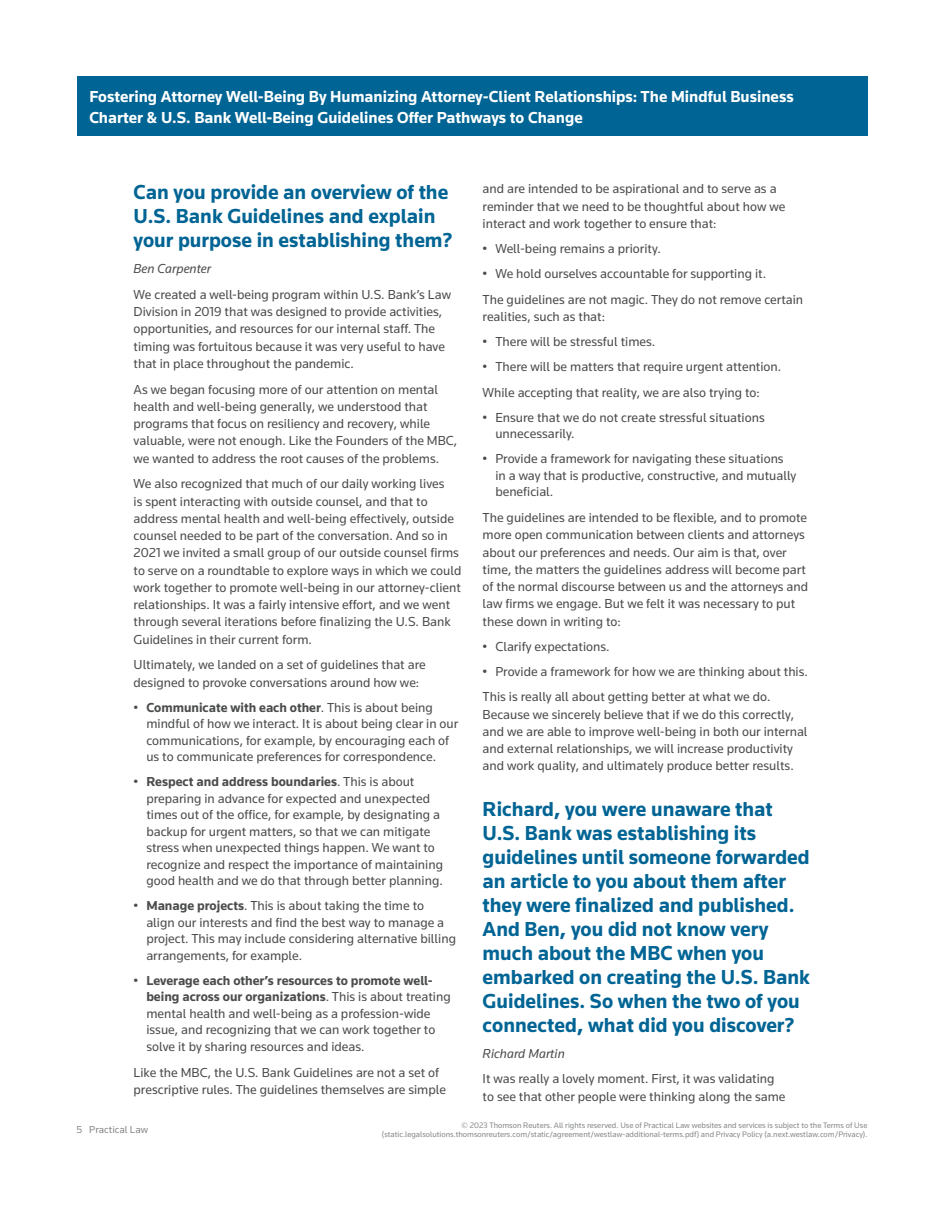
<style>
.page{position:relative;width:944px;height:1214px;background:#fff}
.page>*{position:absolute;margin:0;border:0;box-sizing:border-box;transform-origin:0 0}
.t1{font:700 21px/24px "Knowledge";color:#006494}
.t2{font:700 16.5px/21px "Knowledge";color:#fff}
.t3{font:13.5px/17.2px "Knowledge";color:#4b4c4d}
.t4{font:italic 13.5px "Knowledge";color:#4b4c4d}
.t5{font:10.5px "Knowledge";color:#86888b}
.t6{font:8.25px/9.8px "Knowledge";color:#86888b;text-align:right}
.s1{font-weight:700}
</style>
<div class="page">
<div style="left:77px;top:77px;width:790px;height:59px;background:#006494"></div>
<p class="t2" style="left:89px;top:86px;width:706px">Fostering Attorney Well-Being By Humanizing Attorney-Client Relationships: The Mindful Business<br>Charter &amp; U.S. Bank Well-Being Guidelines Offer Pathways to Change</p>
<h1 class="t1" style="left:134px;top:180px;width:320px">Can you provide an overview of the<br>U.S. Bank Guidelines and explain your purpose in establishing them?</h1>
<p class="t4" style="left:134px;top:260px;width:79px">Ben Carpenter</p>
<p class="t3" style="left:134px;top:285px;width:319px">We created a well-being program within U.S. Bank’s Law Division in 2019 that was designed to provide activities, opportunities, and resources for our internal staff. The timing was fortuitous because it was very useful to have that in place throughout the pandemic.</p>
<p class="t3" style="left:134px;top:380px;width:325px">As we began focusing more of our attention on mental health and well-being generally, we understood that programs that focus on resiliency and recovery, while valuable, were not enough. Like the Founders of the MBC, we wanted to address the root causes of the problems.</p>
<p class="t3" style="left:134px;top:475px;width:329px">We also recognized that much of our daily working lives<br>is spent interacting with outside counsel, and that to address mental health and well-being effectively, outside counsel needed to be part of the conversation. And so in 2021 we invited a small group of our outside counsel firms to serve on a roundtable to explore ways in which we could work together to promote well-being in our attorney-client relationships. It was a fairly intensive effort, and we went through several iterations before finalizing the U.S. Bank Guidelines in their current form.</p>
<p class="t3" style="left:134px;top:656px;width:293px">Ultimately, we landed on a set of guidelines that are designed to provoke conversations around how we:</p>
<p class="t3" style="left:146px;top:698px;width:313px;line-height:16.5px;text-indent:-13px">• <span class="s1">Communicate with each other</span>. This is about being mindful of how we interact. It is about being clear in our communications, for example, by encouraging each of us to communicate preferences for correspondence.</p>
<p class="t3" style="left:146px;top:773px;width:298px;line-height:16.5px;text-indent:-13px">• <span class="s1">Respect and address boundaries</span>. This is about preparing in advance for expected and unexpected times out of the office, for example, by designating a backup for urgent matters, so that we can mitigate stress when unexpected things happen. We want to recognize and respect the importance of maintaining good health and we do that through better planning.</p>
<p class="t3" style="left:146px;top:897px;width:311px;line-height:16.5px;text-indent:-13px">• <span class="s1">Manage projects</span>. This is about taking the time to<br>align our interests and find the best way to manage a project. This may include considering alternative billing arrangements, for example.</p>
<p class="t3" style="left:146px;top:971px;width:306px;line-height:16.5px;text-indent:-13px">• <span class="s1">Leverage each other’s resources to promote well&shy;being across our organizations</span>. This is about treating mental health and well-being as a profession-wide issue, and recognizing that we can work together to solve it by sharing resources and ideas.</p>
<p class="t3" style="left:134px;top:1063px;width:314px">Like the MBC, the U.S. Bank Guidelines are not a set of prescriptive rules. The guidelines themselves are simple</p>
<p class="t3" style="left:482px;top:180px;width:304px">and are intended to be aspirational and to serve as a reminder that we need to be thoughtful about how we interact and work together to ensure that:</p>
<p class="t3" style="left:482px;top:239px;width:180px">• Well-being remains a priority.</p>
<p class="t3" style="left:482px;top:260px;width:322px;line-height:25.8px">• We hold ourselves accountable for supporting it.<br>The guidelines are not magic. They do not remove certain</p>
<p class="t3" style="left:482px;top:307px;width:124px">realities, such as that:</p>
<p class="t3" style="left:482px;top:332px;width:174px">• There will be stressful times.</p>
<p class="t3" style="left:482px;top:353px;width:300px;line-height:25.8px">• There will be matters that require urgent attention.<br>While accepting that reality, we are also trying to:</p>
<p class="t3" style="left:495px;top:409px;width:271px;line-height:16.5px;text-indent:-13px">• Ensure that we do not create stressful situations unnecessarily.</p>
<p class="t3" style="left:495px;top:450px;width:302px;line-height:16.5px;text-indent:-13px">• Provide a framework for navigating these situations in a way that is productive, constructive, and mutually beneficial.</p>
<p class="t3" style="left:482px;top:509px;width:327px">The guidelines are intended to be flexible, and to promote more open communication between clients and attorneys about our preferences and needs. Our aim is that, over time, the matters the guidelines address will become part of the normal discourse between us and the attorneys and law firms we engage. But we felt it was necessary to put these down in writing to:</p>
<p class="t3" style="left:482px;top:637px;width:128px">• Clarify expectations.</p>
<p class="t3" style="left:482px;top:658px;width:327px;line-height:25.8px">• Provide a framework for how we are thinking about this.<br>This is really all about getting better at what we do.</p>
<p class="t3" style="left:482px;top:705px;width:326px">Because we sincerely believe that if we do this correctly, and we are able to improve well-being in both our internal and external relationships, we will increase productivity and work quality, and ultimately produce better results.</p>
<p class="t1" style="left:482px;top:796px;width:329px">Richard, you were unaware that<br>U.S. Bank was establishing its guidelines until someone forwarded an article to you about them after they were finalized and published.<br>And Ben, you did not know very much about the MBC when you embarked on creating the U.S. Bank<br>Guidelines. So when the two of you connected, what did you discover?</p>
<p class="t4" style="left:482px;top:1044px;width:84px">Richard Martin</p>
<p class="t3" style="left:482px;top:1070px;width:304px">It was really a lovely moment. First, it was validating to see that other people were thinking along the same</p>
<p class="t5" style="left:77px;top:1123px;width:73px">5 Practical Law</p>
<p class="t6" style="left:382px;top:1119px;width:487px">© 2023 Thomson Reuters. All rights reserved. Use of Practical Law websites and services is subject to the Terms of Use (static.legalsolutions.thomsonreuters.com/static/agreement/westlaw-additional-terms.pdf) and Privacy Policy (a.next.westlaw.com/Privacy).</p>
</div>
